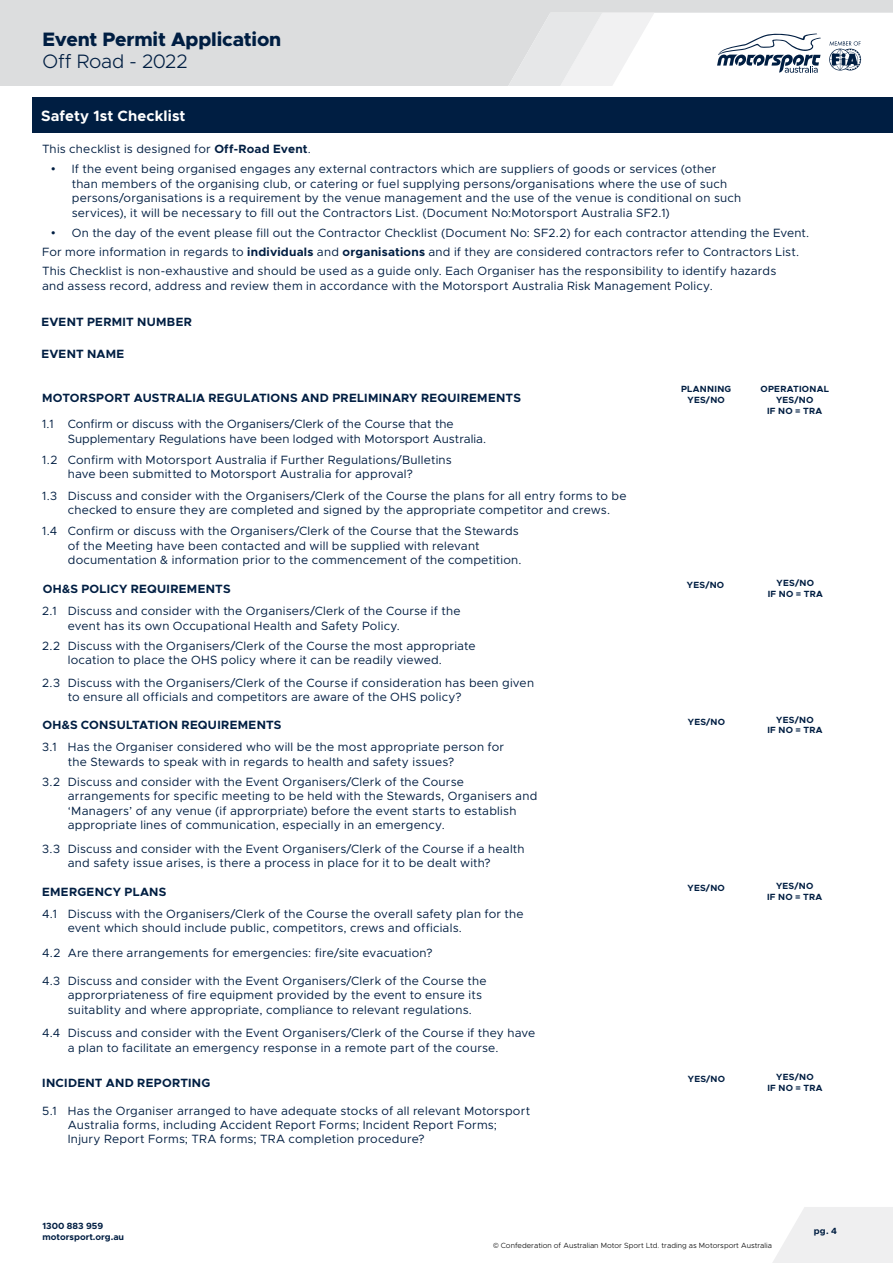
<style>
.page{position:relative;width:893px;height:1263px;background:#fff}
.page>*{position:absolute;margin:0;border:0;box-sizing:border-box;transform-origin:0 0}
.t1{font:800 19.5px "Metropolis";letter-spacing:-.01em;color:#001e42}
.t2{font:300 19.5px "Metropolis";letter-spacing:-.015em;color:#001e42}
.t3{font:700 15px "Metropolis";letter-spacing:.005em;color:#fff}
.t4{font:12px/14.4px "Metropolis";letter-spacing:.015em;color:#001e42}
.t5{font:700 12px "Metropolis";letter-spacing:.025em;color:#001e42}
.t6{font:700 9px/10.8px "Metropolis";letter-spacing:.03em;color:#001e42;text-align:center}
.t7{font:700 9px/10.8px "Metropolis";color:#001e42}
.t8{font:300 7.5px "Metropolis";color:#000}
.s1{font-weight:700}
.s2{font-family:"Gotham"}
.s3{font-family:"Montserrat"}
</style>
<div class="page">
<svg style="left:0;top:0;width:893px;height:86px;fill:#dcddde"></svg>
<svg style="left:508px;top:13px;width:146px;height:73px"></svg>
<svg style="left:773px;top:1207px;width:120px;height:56px"></svg>
<div style="left:32px;top:98px;width:861px;height:35px;background:#001e42"></div>
<h1 class="t1" style="left:43px;top:27px;width:240px">Event Permit Application</h1>
<h1 class="t2" style="left:43px;top:49px;width:147px">Off Road - 2022</h1>
<p class="t3" style="left:41px;top:107px;width:146px">Safety 1st Checklist</p>
<p class="t4" style="left:42px;top:141px;width:270px">This checklist is designed for <span class="s1">Off-Road Event</span>.</p>
<p class="t4" style="left:72px;top:162px;width:671px;text-indent:-21px"><span class="s2">•</span> If the event being organised engages any external contractors which are suppliers of goods or services (other than members of the organising club, or catering or fuel supplying persons/organisations where the use of such persons/organisations is a requirement by the venue management and the use of the venue is conditional on such services), it will be necessary to fill out the Contractors List. (Document No:Motorsport Australia SF2.1)</p>
<p class="t4" style="left:42px;top:224px;width:769px;line-height:18.9px;text-indent:8px"><span class="s2">•</span> On the day of the event please fill out the Contractor Checklist (Document No: SF2.2) for each contractor attending the Event.<br>For more information in regards to <span class="s1">individuals</span> and <span class="s1">organisations</span> and if they are considered contractors refer to Contractors List.<br>This Checklist is non-exhaustive and should be used as a guide only. Each Organiser has the responsibility to identify hazards</p>
<p class="t4" style="left:42px;top:278px;width:672px">and assess record, address and review them in accordance with the Motorsport Australia Risk Management Policy.</p>
<p class="t5" style="left:41px;top:314px;width:152px">EVENT PERMIT NUMBER</p>
<p class="t5" style="left:41px;top:346px;width:84px">EVENT NAME</p>
<p class="t5" style="left:42px;top:391px;width:480px">MOTORSPORT AUSTRALIA REGULATIONS AND PRELIMINARY REQUIREMENTS</p>
<p class="t6" style="left:681px;top:383px;width:52px">PLANNING<br>YES/NO</p>
<p class="t4" style="left:68px;top:417px;width:420px;text-indent:-26px">1.1 Confirm or discuss with the Organisers/Clerk of the Course that the<br>Supplementary Regulations have been lodged with Motorsport Australia.</p>
<p class="t4" style="left:68px;top:453px;width:386px;text-indent:-26px">1.2 Confirm with Motorsport Australia if Further Regulations/Bulletins have been submitted to Motorsport Australia for approval?</p>
<p class="t4" style="left:68px;top:488px;width:560px;text-indent:-26px">1.3 Discuss and consider with the Organisers/Clerk of the Course the plans for all entry forms to be checked to ensure they are completed and signed by the appropriate competitor and crews.</p>
<p class="t6" style="left:760px;top:384px;width:70px">OPERATIONAL<br>YES/NO<br>IF NO = TRA</p>
<p class="t4" style="left:68px;top:524px;width:455px;text-indent:-26px">1.4 Confirm or discuss with the Organisers/Clerk of the Course that the Stewards of the Meeting have been contacted and will be supplied with relevant documentation &amp; information prior to the commencement of the competition.</p>
<p class="t5" style="left:43px;top:581px;width:189px">OH&amp;S POLICY REQUIREMENTS</p>
<p class="t6" style="left:687px;top:580px;width:39px">YES/NO</p>
<p class="t4" style="left:68px;top:604px;width:394px;text-indent:-26px">2.1 Discuss and consider with the Organisers/Clerk of the Course if the event has its own Occupational Health and Safety Policy.</p>
<p class="t4" style="left:68px;top:638px;width:409px;text-indent:-26px">2.2 Discuss with the Organisers/Clerk of the Course the most appropriate location to place the OHS policy where it can be readily viewed.</p>
<p class="t4" style="left:68px;top:675px;width:468px;text-indent:-26px">2.3 Discuss with the Organisers/Clerk of the Course if consideration has been given to ensure all officials and competitors are aware of the OHS policy?</p>
<p class="t5" style="left:42px;top:717px;width:241px">OH&amp;S CONSULTATION REQUIREMENTS</p>
<p class="t6" style="left:688px;top:716px;width:39px">YES/NO</p>
<p class="t4" style="left:68px;top:740px;width:438px;text-indent:-26px">3.1 Has the Organiser considered who will be the most appropriate person for the Stewards to speak with in regards to health and safety issues?</p>
<p class="t4" style="left:68px;top:774px;width:471px;text-indent:-26px">3.2 Discuss and consider with the Event Organisers/Clerk of the Course arrangements for specific meeting to be held with the Stewards, Organisers and ‘Managers’ of any venue (if approrpriate) before the event starts to establish appropriate lines of communication, especially in an emergency.</p>
<p class="t4" style="left:68px;top:841px;width:458px;text-indent:-26px">3.3 Discuss and consider with the Event Organisers/Clerk of the Course if a health and safety issue arises, is there a process in place for it to be dealt with?</p>
<p class="t5" style="left:42px;top:884px;width:126px">EMERGENCY PLANS</p>
<p class="t6" style="left:687px;top:882px;width:39px">YES/NO</p>
<p class="t4" style="left:68px;top:906px;width:457px;text-indent:-26px">4.1 Discuss with the Organisers/Clerk of the Course the overall safety plan for the event which should include public, competitors, crews and officials.</p>
<p class="t4" style="left:42px;top:946px;width:392px">4.2 Are there arrangements for emergencies: fire/site evacuation?</p>
<p class="t4" style="left:68px;top:973px;width:420px;text-indent:-26px">4.3 Discuss and consider with the Event Organisers/Clerk of the Course the approrpriateness of fire equipment provided by the event to ensure its suitablity and where appropriate, compliance to relevant regulations.</p>
<p class="t4" style="left:68px;top:1026px;width:469px;text-indent:-26px">4.4 Discuss and consider with the Event Organisers/Clerk of the Course if they have a plan to facilitate an emergency response in a remote part of the course.</p>
<p class="t5" style="left:42px;top:1075px;width:170px">INCIDENT AND REPORTING</p>
<p class="t6" style="left:688px;top:1074px;width:39px">YES/NO</p>
<p class="t4" style="left:68px;top:1103px;width:464px;text-indent:-26px">5.1 Has the Organiser arranged to have adequate stocks of all relevant Motorsport<br>Australia forms, including Accident Report Forms; Incident Report Forms;<br>Injury Report Forms; TRA forms; TRA completion procedure?</p>
<p class="t6" style="left:768px;top:578px;width:57px">YES/NO<br>IF NO = TRA</p>
<p class="t6" style="left:767px;top:714px;width:57px">YES/NO<br>IF NO = TRA</p>
<p class="t6" style="left:767px;top:880px;width:57px">YES/NO<br>IF NO = TRA</p>
<p class="t6" style="left:767px;top:1072px;width:57px">YES/NO<br>IF NO = TRA</p>
<p class="t7" style="left:43px;top:1220px;width:83px">1300 883 959 motorsport.org.au</p>
<p class="t6" style="left:814px;top:1225px;width:25px">pg. 4</p>
<p class="t8" style="left:493px;top:1240px;width:280px"><span class="s3">©</span> Confederation of Australian Motor Sport Ltd. trading as Motorsport Australia</p>
</div>
